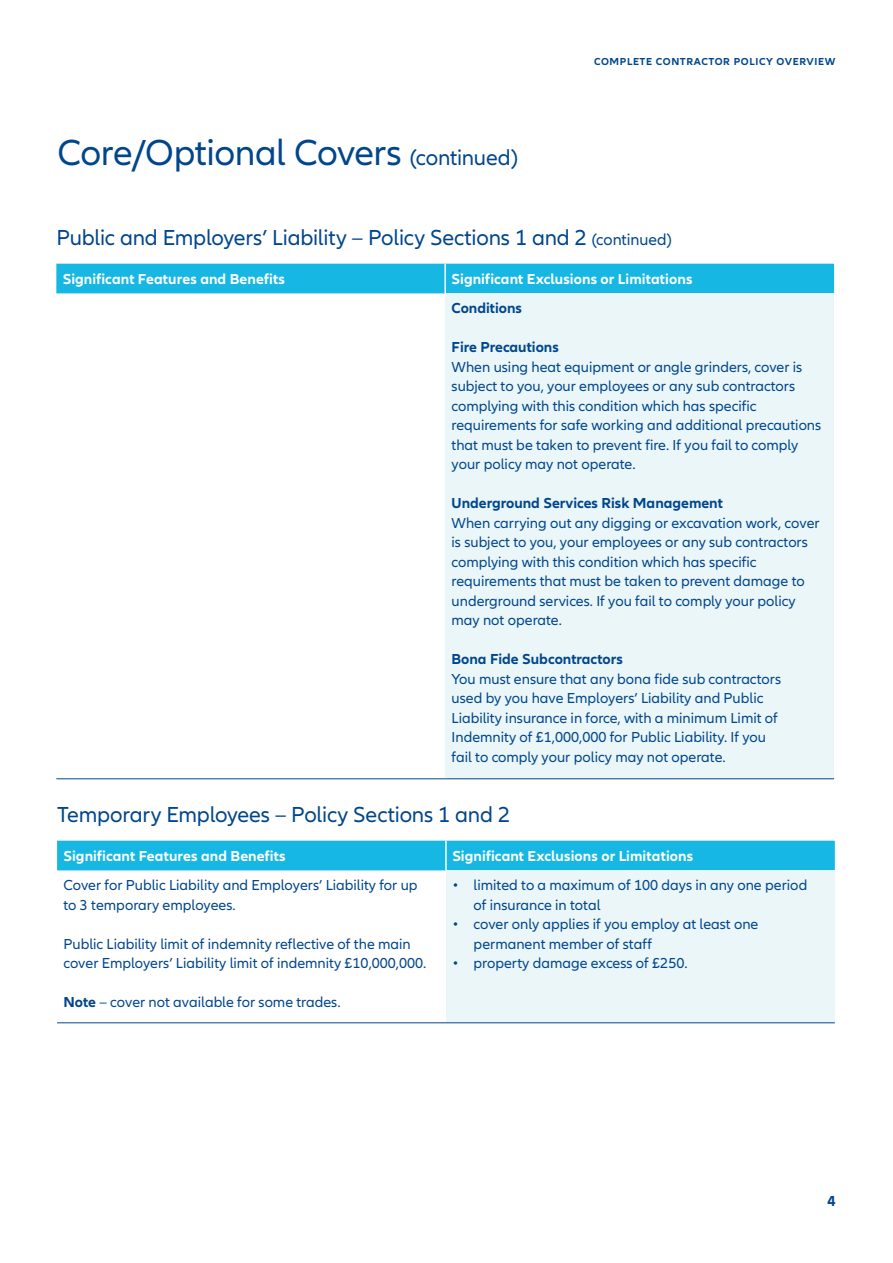
<style>
.page{position:relative;width:893px;height:1263px;background:#fff}
.page>*{position:absolute;margin:0;border:0;box-sizing:border-box;transform-origin:0 0}
.t1{font:37.5px "Allianz Neo";letter-spacing:-.015em;color:#01468c}
.Subheadline___CTA_15{font:22.5px "Allianz Neo";letter-spacing:-.01em;color:#01468c}
.t2{font:15px/19.5px "Allianz Neo";color:#01468c}
.Subhead_2_blue_bold{font:700 15px "Allianz Neo";letter-spacing:.005em;color:#fff}
.t3{font:700 15px "Allianz Neo";color:#01468c}
.t4{font:700 10.5px "Allianz Neo";letter-spacing:.06em;color:#01468c}
.s1{font-size:22.5px}
.s2{font-size:16.5px}
.s3{font-weight:700}
</style>
<div class="page">
<div style="left:56px;top:264px;width:778px;height:29px;background:#16b8e3"></div>
<div style="left:445px;top:293px;width:389px;height:486px;background:#eaf6f8"></div>
<hr style="left:444px;top:264px;width:2px;height:29px;background:#fff">
<hr style="left:56px;top:778px;width:389px;height:1px;background:#01468c">
<hr style="left:445px;top:778px;width:389px;height:1px;background:#01468c">
<div style="left:57px;top:841px;width:778px;height:29px;background:#16b8e3"></div>
<div style="left:446px;top:870px;width:389px;height:153px;background:#eaf6f8"></div>
<hr style="left:445px;top:841px;width:2px;height:29px;background:#fff">
<hr style="left:57px;top:1022px;width:389px;height:1px;background:#01468c">
<hr style="left:446px;top:1022px;width:389px;height:1px;background:#01468c">
<p class="t1" style="left:57px;top:132px;width:462px">Core/Optional Covers <span class="s1">(continued)</span></p>
<p class="t4" style="left:594px;top:56px;width:243px">COMPLETE CONTRACTOR POLICY OVERVIEW</p>
<p class="Subheadline___CTA_15" style="left:56px;top:224px;width:617px">Public and Employers’ Liability – Policy Sections 1 and 2 <span class="s2">(continued)</span></p>
<p class="Subhead_2_blue_bold" style="left:63px;top:271px;width:224px">Significant Features and Benefits</p>
<p class="Subhead_2_blue_bold" style="left:452px;top:271px;width:242px">Significant Exclusions or Limitations</p>
<p class="t3" style="left:452px;top:300px;width:72px">Conditions</p>
<p class="t3" style="left:452px;top:339px;width:109px">Fire Precautions</p>
<p class="t2" style="left:452px;top:358px;width:371px">When using heat equipment or angle grinders, cover is subject to you, your employees or any sub contractors complying with this condition which has specific requirements for safe working and additional precautions that must be taken to prevent fire. If you fail to comply your policy may not operate.</p>
<p class="t3" style="left:452px;top:495px;width:273px">Underground Services Risk Management</p>
<p class="t2" style="left:452px;top:514px;width:370px">When carrying out any digging or excavation work, cover is subject to you, your employees or any sub contractors complying with this condition which has specific requirements that must be taken to prevent damage to</p>
<p class="t2" style="left:452px;top:592px;width:346px">underground services. If you fail to comply your policy</p>
<p class="t2" style="left:452px;top:611px;width:112px">may not operate.</p>
<p class="t3" style="left:452px;top:651px;width:173px">Bona Fide Subcontractors</p>
<p class="t2" style="left:452px;top:670px;width:331px">You must ensure that any bona fide sub contractors</p>
<p class="t2" style="left:452px;top:689px;width:313px">used by you have Employers’ Liability and Public</p>
<p class="t2" style="left:452px;top:709px;width:328px">Liability insurance in force, with a minimum Limit of<br>Indemnity of £1,000,000 for Public Liability. If you</p>
<p class="t2" style="left:452px;top:748px;width:276px">fail to comply your policy may not operate.</p>
<p class="Subheadline___CTA_15" style="left:57px;top:801px;width:455px">Temporary Employees – Policy Sections 1 and 2</p>
<p class="Subhead_2_blue_bold" style="left:63px;top:847px;width:224px">Significant Features and Benefits</p>
<p class="Subhead_2_blue_bold" style="left:452px;top:847px;width:242px">Significant Exclusions or Limitations</p>
<p class="t2" style="left:63px;top:876px;width:356px">Cover for Public Liability and Employers’ Liability for up</p>
<p class="t2" style="left:63px;top:895px;width:174px">to 3 temporary employees.</p>
<p class="t2" style="left:63px;top:934px;width:364px">Public Liability limit of indemnity reflective of the main cover Employers’ Liability limit of indemnity £10,000,000.</p>
<p class="t2" style="left:63px;top:993px;width:279px"><span class="s3">Note</span> – cover not available for some trades.</p>
<p class="t2" style="left:452px;top:876px;width:356px">• limited to a maximum of 100 days in any one period</p>
<p class="t2" style="left:474px;top:895px;width:129px">of insurance in total</p>
<p class="t2" style="left:474px;top:915px;width:286px;text-indent:-21px">• cover only applies if you employ at least one permanent member of staff</p>
<p class="t2" style="left:452px;top:954px;width:237px">• property damage excess of £250.</p>
<p class="t3" style="left:827px;top:1192px;width:10px">4</p>
</div>
